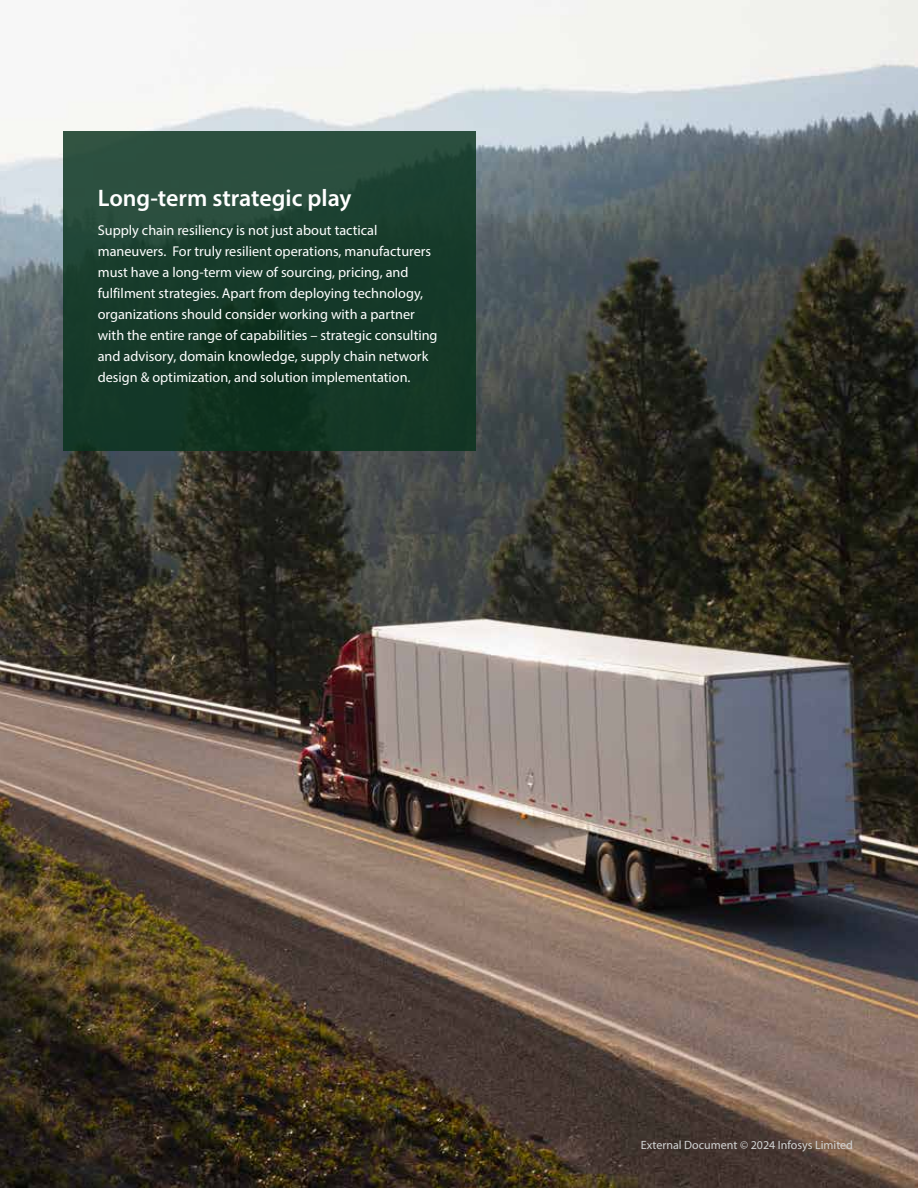
<style>
.page{position:relative;width:918px;height:1188px;background:#fff}
.page>*{position:absolute;margin:0;border:0;box-sizing:border-box;transform-origin:0 0}
.t1{font:600 24px "Myriad Pro";color:#fff}
.t2{font:14.25px/21px "Myriad Pro";color:#fff}
.t3{font:12px "Myriad Pro";color:#d1d3d4}
</style>
<div class="page">
<img style="left:0;top:0;width:918px;height:1188px">
<div style="left:64px;top:131px;width:412px;height:320px;background:linear-gradient(to bottom,#294d3d,#0c2f1d)"></div>
<h1 class="t1" style="left:98px;top:182px;width:255px">Long-term strategic play</h1>
<p class="t2" style="left:98px;top:220px;width:341px">Supply chain resiliency is not just about tactical maneuvers. For truly resilient operations, manufacturers must have a long-term view of sourcing, pricing, and fulfilment strategies. Apart from deploying technology, organizations should consider working with a partner with the entire range of capabilities – strategic consulting and advisory, domain knowledge, supply chain network design &amp; optimization, and solution implementation.</p>
<p class="t3" style="left:641px;top:1138px;width:214px">External Document © 2024 Infosys Limited</p>
</div>
